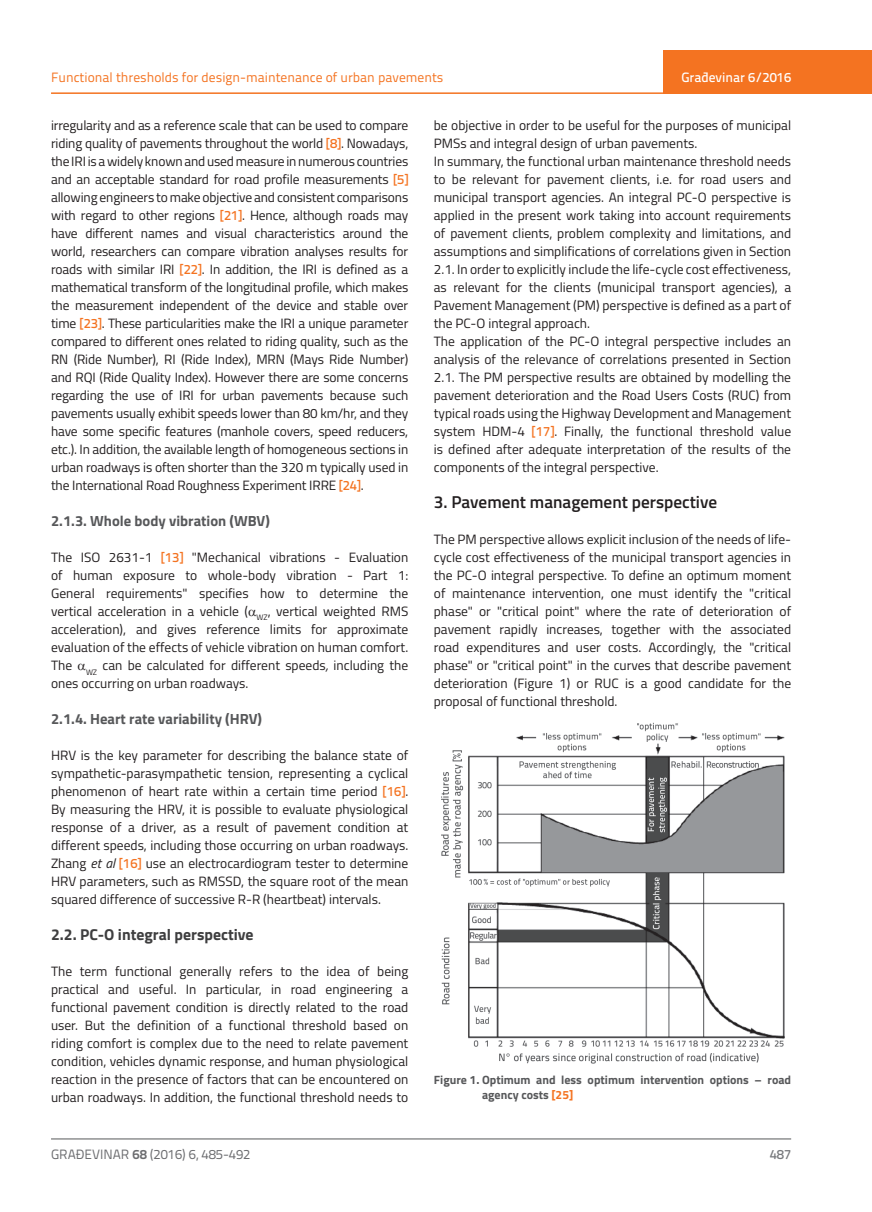
<style>
.page{position:relative;width:872px;height:1212px;background:#fff}
.page>*{position:absolute;margin:0;border:0;box-sizing:border-box;transform-origin:0 0}
.t1{font:600 17.25px "Titillium";color:#231f20}
.t2{font:700 15.75px "Titillium";color:#3e3e3f}
.t3{font:700 14.7px "Titillium";color:#57585a}
.t4{font:13.5px/18px "Titillium";color:#231f20;text-align:justify}
.t5{font:13.5px "Titillium Text 22 L";color:#f47321}
.t6{font:13.5px "Titillium Text 22 L";color:#6c6d70}
.t7{font:500 13.5px "Titillium Text 22 L";color:#fff}
.t8{font:500 13.5px "Titillium Text 22 L";color:#787a7d}
.t9{font:700 12px/15px "Titillium";color:#57585a}
.s1{font-family:"Titillium Text 22 L";font-weight:500;color:#f47321}
.s2{font-style:italic}
.s3{color:#f47321}
.s4{font-weight:700}
</style>
<div class="page">
<hr style="left:51px;top:92px;width:821px;height:2px;background:#f47321">
<div style="left:663px;top:50px;width:209px;height:44px;background:#f47321"></div>
<hr style="left:51px;top:1139px;width:740px;height:1px;background:#57585a">
<img style="left:441px;top:722px;width:344px;height:342px">
<p class="t5" style="left:51px;top:68px;width:394px">Functional thresholds for design-maintenance of urban pavements</p>
<p class="t4" style="left:51px;top:115px;width:359px">irregularity and as a reference scale that can be used to compare riding quality of pavements throughout the world <span class="s1">[8]</span>. Nowadays, the IRI is a widely known and used measure in numerous countries and an acceptable standard for road profile measurements <span class="s1">[5] </span>allowing engineers to make objective and consistent comparisons with regard to other regions <span class="s1">[21]</span>. Hence, although roads may have different names and visual characteristics around the world, researchers can compare vibration analyses results for roads with similar IRI <span class="s1">[22]</span>. In addition, the IRI is defined as a mathematical transform of the longitudinal profile, which makes the measurement independent of the device and stable over time <span class="s1">[23]</span>. These particularities make the IRI a unique parameter compared to different ones related to riding quality, such as the RN (Ride Number), RI (Ride Index), MRN (Mays Ride Number) and RQI (Ride Quality Index). However there are some concerns regarding the use of IRI for urban pavements because such pavements usually exhibit speeds lower than 80 km/hr, and they have some specific features (manhole covers, speed reducers, etc.). In addition, the available length of homogeneous sections in urban roadways is often shorter than the 320 m typically used in the International Road Roughness Experiment IRRE <span class="s1">[24]</span>.</p>
<p class="t3" style="left:51px;top:509px;width:220px">2.1.3. Whole body vibration (WBV)</p>
<p class="t4" style="left:51px;top:547px;width:359px">The ISO 2631-1 <span class="s1">[13]</span> "Mechanical vibrations - Evaluation of human exposure to whole-body vibration - Part 1:<br>General requirements" specifies how to determine the vertical acceleration in a vehicle ( <sub>WZ</sub>, vertical weighted RMS acceleration), and gives reference limits for approximate evaluation of the effects of vehicle vibration on human comfort.<br>The <sub>WZ</sub> can be calculated for different speeds<span class="s2">,</span> including the ones occurring on urban roadways.</p>
<p class="t3" style="left:51px;top:708px;width:213px">2.1.4. Heart rate variability (HRV)</p>
<p class="t4" style="left:51px;top:746px;width:359px">HRV is the key parameter for describing the balance state of sympathetic-parasympathetic tension, representing a cyclical phenomenon of heart rate within a certain time period <span class="s1">[16]</span>.<br>By measuring the HRV, it is possible to evaluate physiological response of a driver, as a result of pavement condition at different speeds, including those occurring on urban roadways.<br>Zhang <span class="s2">et al</span> <span class="s1">[16]</span> use an electrocardiogram tester to determine HRV parameters, such as RMSSD, the square root of the mean squared difference of successive R-R (heartbeat) intervals.</p>
<p class="t2" style="left:51px;top:923px;width:204px">2.2. PC-O integral perspective</p>
<p class="t4" style="left:51px;top:962px;width:359px">The term functional generally refers to the idea of being practical and useful. In particular, in road engineering a functional pavement condition is directly related to the road user. But the definition of a functional threshold based on riding comfort is complex due to the need to relate pavement condition, vehicles dynamic response, and human physiological reaction in the presence of factors that can be encountered on urban roadways. In addition, the functional threshold needs to</p>
<p class="t7" style="left:681px;top:67px;width:111px">Građevinar 6/2016</p>
<p class="t4" style="left:434px;top:115px;width:359px;text-align:left">be objective in order to be useful for the purposes of municipal PMSs and integral design of urban pavements.<br>In summary, the functional urban maintenance threshold needs to be relevant for pavement clients, i.e. for road users and municipal transport agencies. An integral PC-O perspective is applied in the present work taking into account requirements of pavement clients, problem complexity and limitations, and assumptions and simplifications of correlations given in Section 2.1. In order to explicitly include the life-cycle cost effectiveness, as relevant for the clients (municipal transport agencies), a Pavement Management (PM) perspective is defined as a part of the PC-O integral approach.<br>The application of the PC-O integral perspective includes an analysis of the relevance of correlations presented in Section 2.1. The PM perspective results are obtained by modelling the pavement deterioration and the Road Users Costs (RUC) from typical roads using the Highway Development and Management system HDM-4 <span class="s1">[17]</span>. Finally, the functional threshold value is defined after adequate interpretation of the results of the components of the integral perspective.</p>
<p class="t1" style="left:434px;top:489px;width:285px">3. Pavement management perspective</p>
<p class="t4" style="left:434px;top:529px;width:359px">The PM perspective allows explicit inclusion of the needs of life&shy;cycle cost effectiveness of the municipal transport agencies in the PC-O integral perspective. To define an optimum moment of maintenance intervention, one must identify the "critical phase" or "critical point" where the rate of deterioration of pavement rapidly increases, together with the associated road expenditures and user costs. Accordingly, the "critical phase" or "critical point" in the curves that describe pavement deterioration (Figure 1) or RUC is a good candidate for the proposal of functional threshold.</p>
<p class="t9" style="left:482px;top:1072px;width:310px;text-indent:-48px">Figure 1. Optimum and less optimum intervention options – road agency costs <span class="s3">[25]</span></p>
<p class="t6" style="left:51px;top:1144px;width:201px">GRAĐEVINAR <span class="s4">68</span> (2016) 6, 485-492</p>
<p class="t8" style="left:769px;top:1144px;width:23px">487</p>
</div>
